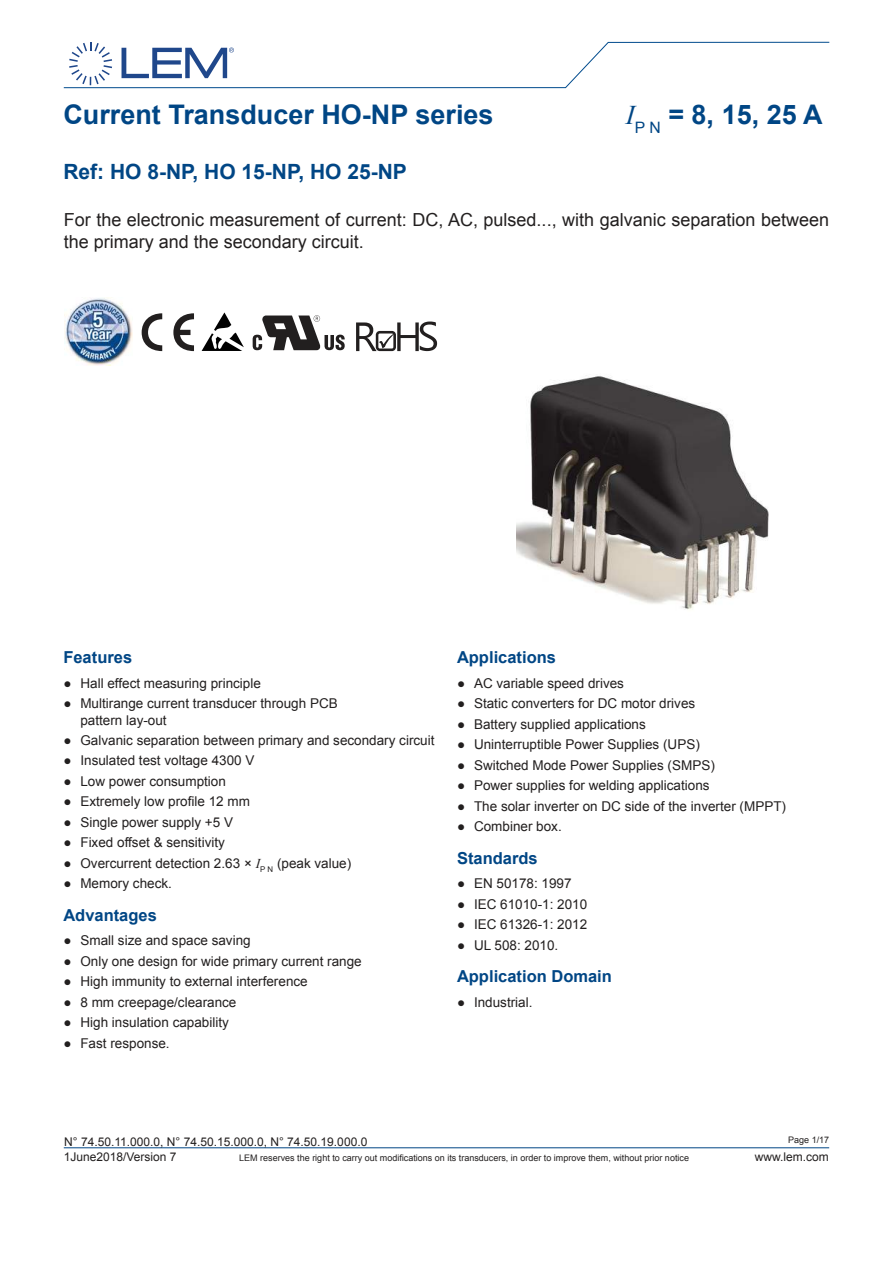
<style>
.page{position:relative;width:893px;height:1263px;background:#fff}
.page>*{position:absolute;margin:0;border:0;box-sizing:border-box;transform-origin:0 0}
.t1{font:700 27px "Arial";color:#004685}
.t2{font:700 21px "Arial";color:#004685}
.t3{font:18px/21.6px "Arial";color:#221f1f}
.t4{font:700 16.5px "Arial";color:#004685}
.t5{font:13.5px/16.2px "Arial";color:#221f1f}
.t6{font:12px "Arial";color:#221f1f}
.t7{font:9px "Arial";color:#221f1f}
.s1{font-family:"Times New Roman";font-weight:400;font-style:italic}
.s2{font-family:"Times New Roman";font-style:italic}
</style>
<div class="page">
<svg style="left:64px;top:41px;width:765px;height:48px"></svg>
<hr style="left:64px;top:1147px;width:765px;height:1px;background:#004685">
<img style="left:516px;top:375px;width:253px;height:235px">
<img style="left:65px;top:298px;width:68px;height:68px">
<svg style="left:142px;top:313px;width:20px;height:38px"></svg>
<svg style="left:173px;top:313px;width:21px;height:38px"></svg>
<svg style="left:253px;top:315px;width:92px;height:35px"></svg>
<svg style="left:356px;top:321px;width:81px;height:30px"></svg>
<svg style="left:202px;top:312px;width:42px;height:39px"></svg>
<h1 class="t1" style="left:63px;top:105px;width:432px">Current Transducer HO-NP series</h1>
<h1 class="t1" style="left:626px;top:105px;width:198px"><span class="s1">I</span><sub>P</sub> <sub>N</sub> = 8, 15, 25 A</h1>
<h2 class="t2" style="left:63px;top:164px;width:345px">Ref: HO 8-NP, HO 15-NP, HO 25-NP</h2>
<h3 class="t3" style="left:64px;top:209px;width:767px">For the electronic measurement of current: DC, AC, pulsed..., with galvanic separation between the primary and the secondary circuit.</h3>
<p class="t4" style="left:63px;top:651px;width:70px">Features</p>
<p class="t5" style="left:63px;top:675px;width:199px">● Hall effect measuring principle</p>
<p class="t5" style="left:80px;top:696px;width:259px;text-indent:-17px">● Multirange current transducer through PCB pattern lay-out</p>
<p class="t5" style="left:63px;top:732px;width:373px">● Galvanic separation between primary and secondary circuit</p>
<p class="t5" style="left:63px;top:753px;width:193px">● Insulated test voltage 4300 V</p>
<p class="t5" style="left:63px;top:773px;width:164px">● Low power consumption</p>
<p class="t5" style="left:63px;top:794px;width:188px">● Extremely low pro昀椀le 12 mm</p>
<p class="t5" style="left:63px;top:814px;width:171px">● Single power supply +5 V</p>
<p class="t5" style="left:63px;top:834px;width:163px">● Fixed offset &amp; sensitivity</p>
<p class="t5" style="left:63px;top:855px;width:289px">● Overcurrent detection 2.63 × <span class="s2">I</span><sub>P</sub> <sub>N</sub> (peak value)</p>
<p class="t5" style="left:63px;top:875px;width:110px">● Memory check.</p>
<p class="t4" style="left:63px;top:909px;width:95px">Advantages</p>
<p class="t5" style="left:63px;top:933px;width:189px">● Small size and space saving</p>
<p class="t5" style="left:63px;top:953px;width:300px">● Only one design for wide primary current range</p>
<p class="t5" style="left:63px;top:974px;width:246px">● High immunity to external interference</p>
<p class="t5" style="left:63px;top:994px;width:175px">● 8 mm creepage/clearance</p>
<p class="t5" style="left:63px;top:1014px;width:167px">● High insulation capability</p>
<p class="t5" style="left:63px;top:1035px;width:108px">● Fast response.</p>
<p class="t4" style="left:457px;top:651px;width:101px">Applications</p>
<p class="t5" style="left:457px;top:675px;width:169px">● AC variable speed drives</p>
<p class="t5" style="left:457px;top:696px;width:240px">● Static converters for DC motor drives</p>
<p class="t5" style="left:457px;top:716px;width:190px">● Battery supplied applications</p>
<p class="t5" style="left:457px;top:736px;width:244px">● Uninterruptible Power Supplies (UPS)</p>
<p class="t5" style="left:457px;top:757px;width:259px">● Switched Mode Power Supplies (SMPS)</p>
<p class="t5" style="left:457px;top:777px;width:254px">● Power supplies for welding applications</p>
<p class="t5" style="left:457px;top:798px;width:331px">● The solar inverter on DC side of the inverter (MPPT)</p>
<p class="t5" style="left:457px;top:818px;width:106px">● Combiner box.</p>
<p class="t4" style="left:457px;top:851px;width:82px">Standards</p>
<p class="t5" style="left:457px;top:876px;width:116px">● EN 50178: 1997</p>
<p class="t5" style="left:457px;top:896px;width:132px">● IEC 61010-1: 2010</p>
<p class="t5" style="left:457px;top:916px;width:132px">● IEC 61326-1: 2012</p>
<p class="t5" style="left:457px;top:937px;width:103px">● UL 508: 2010.</p>
<p class="t4" style="left:457px;top:970px;width:156px">Application Domain</p>
<p class="t5" style="left:457px;top:994px;width:77px">● Industrial.</p>
<p class="t6" style="left:64px;top:1137px;width:305px">N° 74.50.11.000.0, N° 74.50.15.000.0, N° 74.50.19.000.0</p>
<p class="t7" style="left:788px;top:1136px;width:43px">Page 1/17</p>
<p class="t6" style="left:64px;top:1152px;width:114px">1June2018/Version 7</p>
<p class="t7" style="left:239px;top:1152px;width:451px">LEM reserves the right to carry out modi昀椀cations on its transducers, in order to improve them, without prior notice</p>
<p class="t6" style="left:755px;top:1149px;width:76px">www.lem.com</p>
</div>
